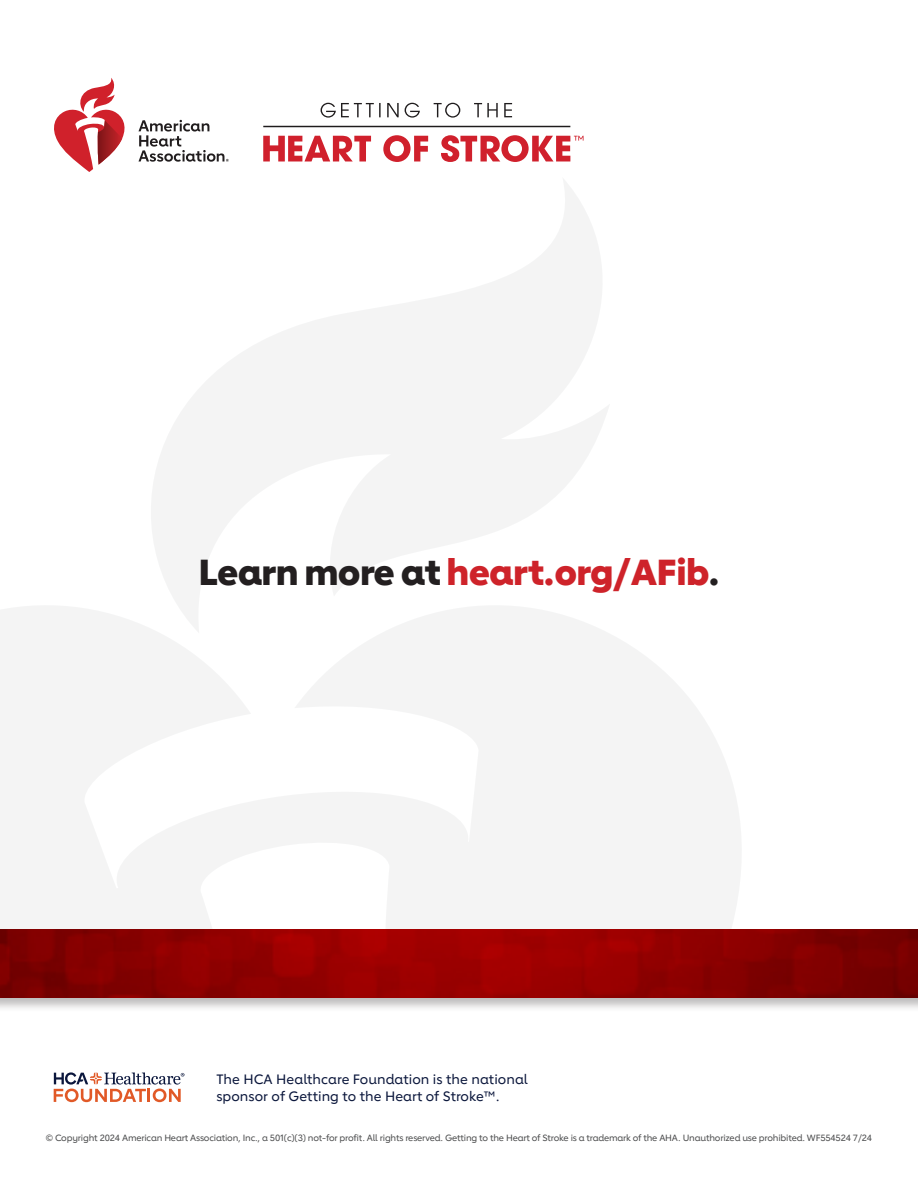
<style>
.page{position:relative;width:918px;height:1188px;background:#fff}
.page>*{position:absolute;margin:0;border:0;box-sizing:border-box;transform-origin:0 0}
.t1{font:800 36px "Lub Dub";letter-spacing:-.015em;color:#ce232a}
.t2{font:500 13.5px/16.5px "Lub Dub";letter-spacing:.005em;color:#0a163b}
.t3{font:500 9px "Lub Dub";letter-spacing:-.02em;color:#4b4c4d}
.s1{color:#231f20}
</style>
<div class="page">
<svg style="left:151px;top:179px;width:458px;height:397px"></svg>
<svg style="left:0;top:576px;width:741px;height:352px;fill:#f4f4f4"></svg>
<svg style="left:54px;top:1072px;width:130px;height:30px"></svg>
<svg style="left:321px;top:103px;width:191px;height:15px"></svg>
<hr style="left:263px;top:126px;width:307px;height:1px;background:#1f1c1d">
<svg style="left:263px;top:135px;width:321px;height:27px"></svg>
<svg style="left:139px;top:120px;width:90px;height:42px"></svg>
<svg style="left:54px;top:78px;width:71px;height:94px"></svg>
<div style="left:0;top:928px;width:918px;height:85px;background:#231f20;opacity:.3"></div>
<img style="left:0;top:930px;width:918px;height:67px">
<p class="t1" style="left:198px;top:551px;width:523px"><span class="s1">Learn more at</span> heart.org/AFib<span class="s1">.</span></p>
<p class="t2" style="left:216px;top:1071px;width:313px">The HCA Healthcare Foundation is the national sponsor of Getting to the Heart of Stroke™.</p>
<p class="t3" style="left:46px;top:1132px;width:828px">© Copyright 2024 American Heart Association, Inc., a 501(c)(3) not-for profit. All rights reserved. Getting to the Heart of Stroke is a trademark of the AHA. Unauthorized use prohibited. WF554524 7/24</p>
</div>
